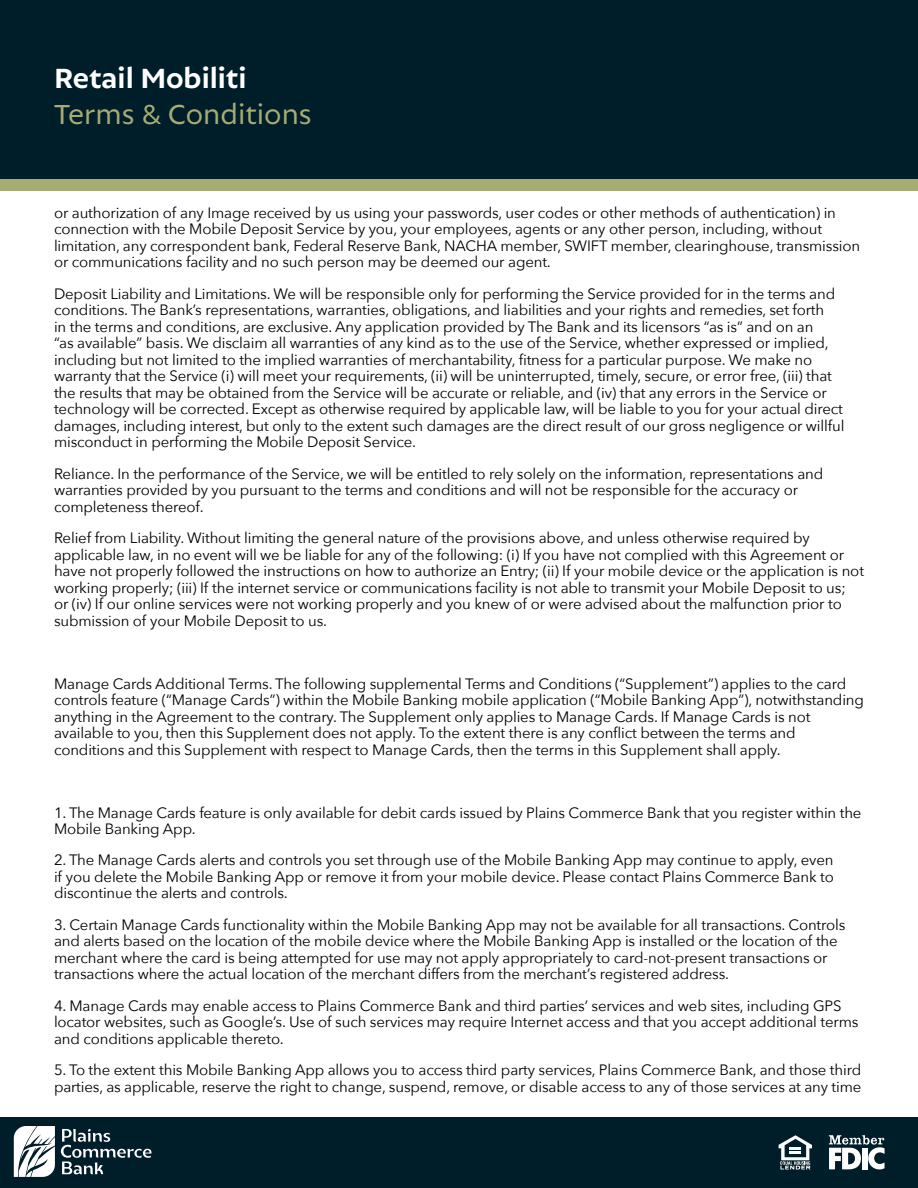
<style>
.page{position:relative;width:918px;height:1188px;background:#fff}
.page>*{position:absolute;margin:0;border:0;box-sizing:border-box;transform-origin:0 0}
.t1{font:30px "Autor";color:#a6ac74}
.t2{font:700 30px "Autor";color:#fff}
.t3{font:15px/16.5px "Avenir Next";letter-spacing:-.01em;color:#000}
</style>
<div class="page">
<div style="left:0;top:0;width:918px;height:191px;background:#001e29"></div>
<div style="left:0;top:1117px;width:918px;height:71px;background:#001e29"></div>
<svg style="left:829px;top:1135px;width:56px;height:34px"></svg>
<div style="left:862px;top:1148px;width:6px;height:21px;background:#fff"></div>
<svg style="left:779px;top:1135px;width:33px;height:34px"></svg>
<svg style="left:14px;top:1126px;width:41px;height:51px;background:#cbd1d3"></svg>
<svg style="left:61px;top:1129px;width:90px;height:45px"></svg>
<h1 class="t2" style="left:54px;top:60px;width:194px">Retail Mobiliti</h1>
<h1 class="t1" style="left:54px;top:96px;width:259px">Terms &amp; Conditions</h1>
<p class="t3" style="left:54px;top:203px;width:808px">or authorization of any Image received by us using your passwords, user codes or other methods of authentication) in connection with the Mobile Deposit Service by you, your employees, agents or any other person, including, without limitation, any correspondent bank, Federal Reserve Bank, NACHA member, SWIFT member, clearinghouse, transmission or communications facility and no such person may be deemed our agent.</p>
<p class="t3" style="left:54px;top:284px;width:792px">Deposit Liability and Limitations. We will be responsible only for performing the Service provided for in the terms and conditions. The Bank’s representations, warranties, obligations, and liabilities and your rights and remedies, set forth<br>in the terms and conditions, are exclusive. Any application provided by The Bank and its licensors “as is” and on an<br>“as available” basis. We disclaim all warranties of any kind as to the use of the Service, whether expressed or implied, including but not limited to the implied warranties of merchantability, fitness for a particular purpose. We make no warranty that the Service (i) will meet your requirements, (ii) will be uninterrupted, timely, secure, or error free, (iii) that the results that may be obtained from the Service will be accurate or reliable, and (iv) that any errors in the Service or technology will be corrected. Except as otherwise required by applicable law, will be liable to you for your actual direct damages, including interest, but only to the extent such damages are the direct result of our gross negligence or willful misconduct in performing the Mobile Deposit Service.</p>
<p class="t3" style="left:54px;top:464px;width:771px">Reliance. In the performance of the Service, we will be entitled to rely solely on the information, representations and warranties provided by you pursuant to the terms and conditions and will not be responsible for the accuracy or completeness thereof.</p>
<p class="t3" style="left:54px;top:529px;width:812px">Relief from Liability. Without limiting the general nature of the provisions above, and unless otherwise required by applicable law, in no event will we be liable for any of the following: (i) If you have not complied with this Agreement or have not properly followed the instructions on how to authorize an Entry; (ii) If your mobile device or the application is not working properly; (iii) If the internet service or communications facility is not able to transmit your Mobile Deposit to us;<br>or (iv) If our online services were not working properly and you knew of or were advised about the malfunction prior to submission of your Mobile Deposit to us.</p>
<p class="t3" style="left:54px;top:674px;width:812px">Manage Cards Additional Terms. The following supplemental Terms and Conditions (“Supplement”) applies to the card controls feature (“Manage Cards”) within the Mobile Banking mobile application (“Mobile Banking App”), notwithstanding anything in the Agreement to the contrary. The Supplement only applies to Manage Cards. If Manage Cards is not available to you, then this Supplement does not apply. To the extent there is any conflict between the terms and conditions and this Supplement with respect to Manage Cards, then the terms in this Supplement shall apply.</p>
<p class="t3" style="left:54px;top:803px;width:809px">1. The Manage Cards feature is only available for debit cards issued by Plains Commerce Bank that you register within the<br>Mobile Banking App.</p>
<p class="t3" style="left:54px;top:851px;width:781px;text-align:justify">2. The Manage Cards alerts and controls you set through use of the Mobile Banking App may continue to apply, even if you delete the Mobile Banking App or remove it from your mobile device. Please contact Plains Commerce Bank to discontinue the alerts and controls.</p>
<p class="t3" style="left:54px;top:916px;width:793px">3. Certain Manage Cards functionality within the Mobile Banking App may not be available for all transactions. Controls and alerts based on the location of the mobile device where the Mobile Banking App is installed or the location of the merchant where the card is being attempted for use may not apply appropriately to card-not-present transactions or transactions where the actual location of the merchant differs from the merchant’s registered address.</p>
<p class="t3" style="left:54px;top:997px;width:806px">4. Manage Cards may enable access to Plains Commerce Bank and third parties’ services and web sites, including GPS locator websites, such as Google’s. Use of such services may require Internet access and that you accept additional terms and conditions applicable thereto.</p>
<p class="t3" style="left:54px;top:1061px;width:809px">5. To the extent this Mobile Banking App allows you to access third party services, Plains Commerce Bank, and those third parties, as applicable, reserve the right to change, suspend, remove, or disable access to any of those services at any time</p>
</div>
